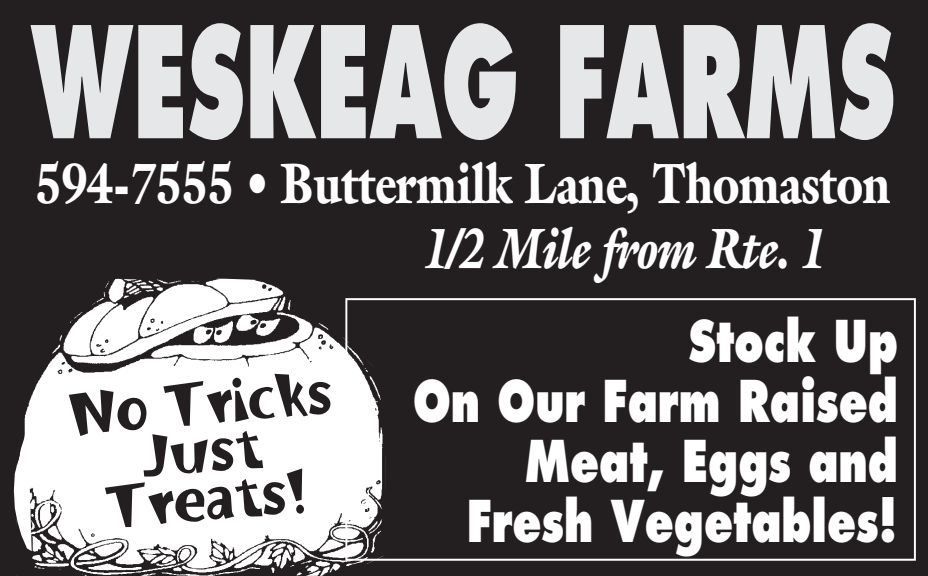
<style>
.page{position:relative;width:928px;height:576px;background:#fff}
.page>*{position:absolute;margin:0;border:0;box-sizing:border-box;transform-origin:0 0}
.t1{font:800 150px "Futura";color:#e6e7e9;scale:.58 1}
.t2{font:68px/48px "Burweed ICG";color:#231f20;text-align:center;scale:1.11 1}
.t3{font:900 57.2px "Galliard";letter-spacing:-.005em;color:#fff;scale:.79 1}
.t4{font:italic 900 57.2px "Galliard";letter-spacing:-.005em;color:#fff;scale:.79 1}
.t5{font:800 56px/60px "Futura";color:#fff;text-align:right;scale:.75 1}
</style>
<div class="page">
<div style="left:0;top:1px;width:928px;height:575px;background:#231f20"></div>
<img style="left:32px;top:278px;width:214px;height:298px">
<div style="left:345px;top:298px;width:571px;height:263px;border:2px solid #fff"></div>
<svg style="left:24px;top:278px;width:205px;height:202px"></svg>
<svg style="left:13px;top:427px;width:19px;height:149px"></svg>
<svg style="left:246px;top:279px;width:154px;height:297px"></svg>
<h1 class="t1" style="left:31px;top:-13px;width:1492px">WESKEAG FARMS</h1>
<p class="t3" style="left:36px;top:148px;width:1084px">594-7555 • Buttermilk Lane, Thomaston</p>
<p class="t4" style="left:425px;top:214px;width:510px">1/2 Mile from Rte. 1</p>
<p class="t5" style="left:413px;top:311px;width:648px">Stock Up<br>On Our Farm Raised<br>Meat, Eggs and<br>Fresh Vegetables!</p>
<p class="t2" style="left:67px;top:392px;width:240px;rotate:-5deg">No Tricks<br>Just<br>Treats!</p>
</div>
